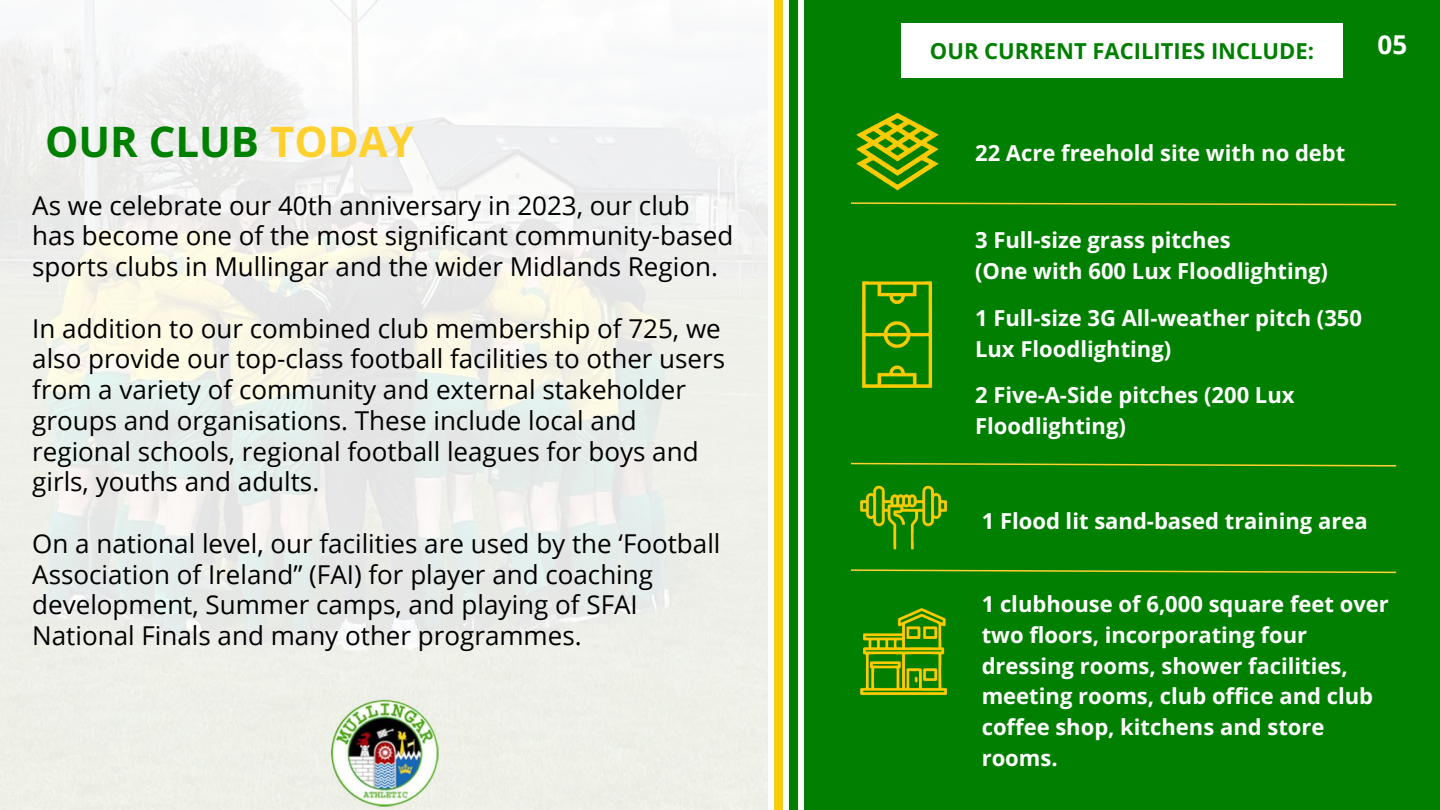
<style>
.page{position:relative;width:1440px;height:810px;background:#fff}
.page>*{position:absolute;margin:0;border:0;box-sizing:border-box;transform-origin:0 0}
.t1{font:700 42px "Open Sans";color:#008000}
.t2{font:26px/30.8px "Open Sans";color:#000}
.t3{font:700 26px "Open Sans";color:#fff}
.t4{font:700 22px/30.8px "Open Sans";color:#fff}
.t5{font:700 22px "Open Sans";color:#008000}
.s1{color:#ffd12f}
</style>
<div class="page">
<div style="left:773px;top:0;width:667px;height:810px;background:#007f00"></div>
<div style="left:902px;top:23px;width:441px;height:55px;background:#fff"></div>
<svg style="left:849px;top:202px;width:549px;height:4px;background:#5f9d11"></svg>
<svg style="left:849px;top:462px;width:549px;height:5px;background:#4c970d"></svg>
<svg style="left:849px;top:569px;width:549px;height:5px;background:#4c970d"></svg>
<img style="left:855px;top:108px;width:87px;height:84px">
<img style="left:855px;top:275px;width:81px;height:116px">
<img style="left:855px;top:485px;width:93px;height:67px">
<img style="left:855px;top:604px;width:93px;height:94px">
<div style="left:0;top:0;width:770px;height:810px;background:linear-gradient(to bottom,#f4f4f4,#e9ede4)"></div>
<img style="left:331px;top:698px;width:108px;height:110px">
<h1 class="t1" style="left:45px;top:112px;width:371px">OUR CLUB <span class="s1">TODAY</span></h1>
<p class="t2" style="left:32px;top:189px;width:703px">As we celebrate our 40th anniversary in 2023, our club has become one of the most significant community-based sports clubs in Mullingar and the wider Midlands Region.</p>
<p class="t2" style="left:32px;top:312px;width:694px">In addition to our combined club membership of 725, we also provide our top-class football facilities to other users from a variety of community and external stakeholder groups and organisations. These include local and regional schools, regional football leagues for boys and girls, youths and adults.</p>
<p class="t2" style="left:32px;top:527px;width:690px">On a national level, our facilities are used by the ‘Football Association of Ireland” (FAI) for player and coaching development, Summer camps, and playing of SFAI National Finals and many other programmes.</p>
<p class="t5" style="left:930px;top:35px;width:386px">OUR CURRENT FACILITIES INCLUDE:</p>
<p class="t3" style="left:1378px;top:27px;width:31px">05</p>
<p class="t4" style="left:975px;top:137px;width:372px">22 Acre freehold site with no debt</p>
<p class="t4" style="left:975px;top:224px;width:354px">3 Full-size grass pitches<br>(One with 600 Lux Floodlighting)</p>
<p class="t4" style="left:975px;top:302px;width:388px">1 Full-size 3G All-weather pitch (350<br>Lux Floodlighting)</p>
<p class="t4" style="left:975px;top:379px;width:321px">2 Five-A-Side pitches (200 Lux<br>Floodlighting)</p>
<p class="t4" style="left:982px;top:505px;width:387px">1 Flood lit sand-based training area</p>
<p class="t4" style="left:982px;top:588px;width:409px">1 clubhouse of 6,000 square feet over two floors, incorporating four dressing rooms, shower facilities, meeting rooms, club office and club coffee shop, kitchens and store rooms.</p>
</div>
